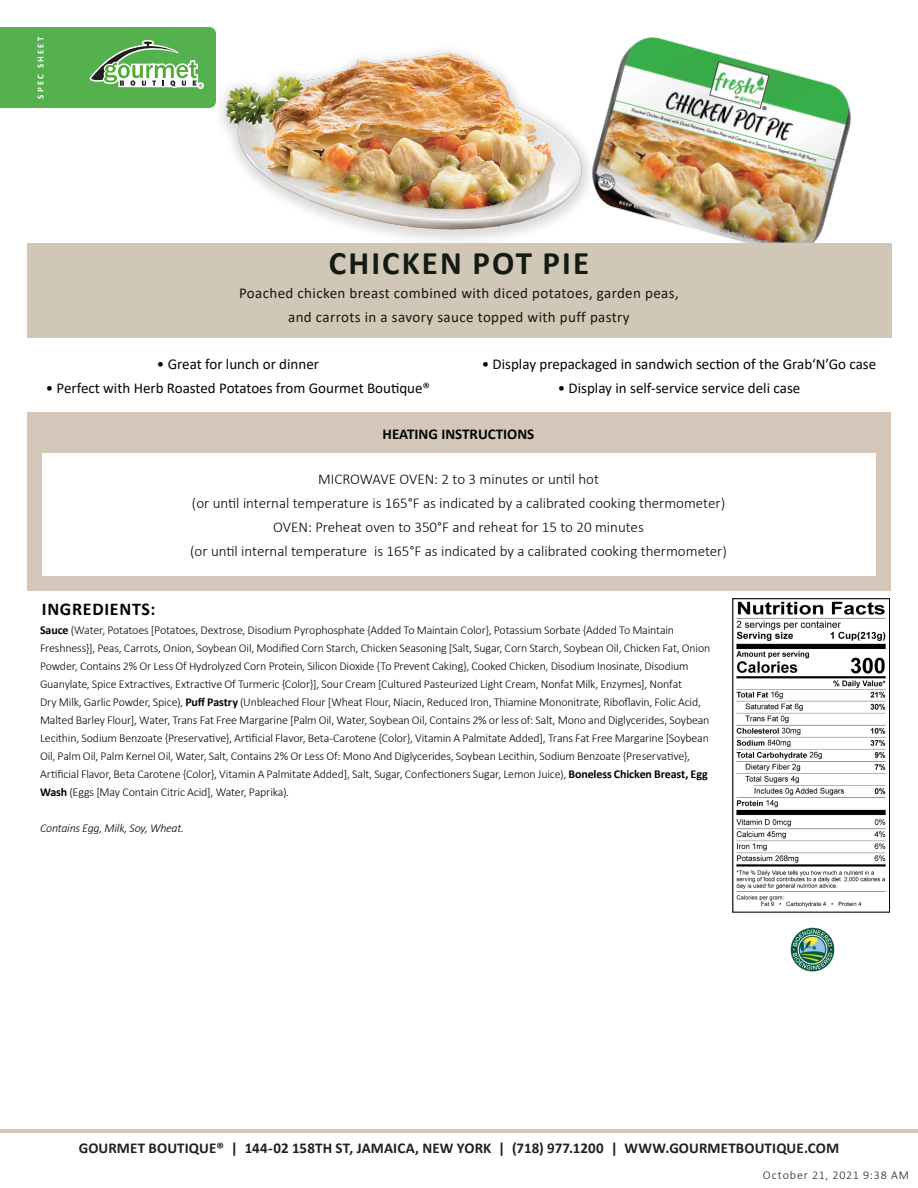
<style>
.page{position:relative;width:918px;height:1188px;background:#fff}
.page>*{position:absolute;margin:0;border:0;box-sizing:border-box;transform-origin:0 0}
.Product_Name{font:700 33px "Calibri";letter-spacing:.065em;color:#131b13}
.t1{font:700 18px "Calibri";letter-spacing:.04em;color:#040503}
.product_description{font:300 15px "Calibri";color:#040503}
.product_description-2{font:15px "Calibri";color:#040503}
.product_description-3{font:15px/24px "Calibri";letter-spacing:.025em;color:#131b13;text-align:center}
.t2{font:700 15px "Calibri";letter-spacing:.005em;color:#231f20}
.t3{font:700 15px "Calibri";color:#040503}
.product_description-4{font:300 12px/18px "Calibri";letter-spacing:-.015em;color:#040503}
.product_description-5{font:italic 300 12px "Calibri";letter-spacing:-.015em;color:#040503}
.t4{font:300 12px "Calibri";letter-spacing:.07em;color:#231f20}
.t5{font:700 9px "Calibri";letter-spacing:.245em;color:#fff}
.s1{font-weight:700}
</style>
<div class="page">
<img style="left:221px;top:50px;width:355px;height:190px">
<img style="left:576px;top:37px;width:275px;height:206px">
<div style="left:27px;top:412px;width:864px;height:179px;background:#d4c7b9"></div>
<hr style="left:0;top:1129px;width:918px;height:3px;background:#d4c7b9">
<div style="left:27px;top:243px;width:864px;height:95px;background:#d0c7b7"></div>
<svg style="left:0;top:27px;width:216px;height:81px"></svg>
<img style="left:736px;top:601px;width:150px;height:307px">
<div style="left:732px;top:598px;width:158px;height:315px;border:1px solid #040503"></div>
<div style="left:42px;top:454px;width:834px;height:122px;background:#fff"></div>
<img style="left:791px;top:928px;width:44px;height:44px">
<p class="t5" style="left:34px;top:99px;width:64px;rotate:-90deg">SPEC SHEET</p>
<p class="Product_Name" style="left:329px;top:240px;width:262px">CHICKEN POT PIE</p>
<p class="product_description-3" style="left:239px;top:281px;width:441px">Poached chicken breast combined with diced potatoes, garden peas, and carrots in a savory sauce topped with puff pastry</p>
<p class="product_description-2" style="left:157px;top:353px;width:164px">• Great for lunch or dinner</p>
<p class="product_description-2" style="left:46px;top:377px;width:386px">• Perfect with Herb Roasted Potatoes from Gourmet Boutique®</p>
<p class="product_description-2" style="left:482px;top:353px;width:396px">• Display prepackaged in sandwich section of the Grab‘N’Go case</p>
<p class="product_description-2" style="left:558px;top:377px;width:244px">• Display in self-service service deli case</p>
<p class="t3" style="left:383px;top:423px;width:153px">HEATING INSTRUCTIONS</p>
<h2 class="t1" style="left:42px;top:596px;width:115px">INGREDIENTS:</h2>
<p class="product_description" style="left:318px;top:470px;width:282px">MICROWAVE OVEN: 2 to 3 minutes or until hot</p>
<p class="product_description" style="left:192px;top:494px;width:535px">(or until internal temperature is 165°F as indicated by a calibrated cooking thermometer)</p>
<p class="product_description" style="left:273px;top:518px;width:372px">OVEN: Preheat oven to 350°F and reheat for 15 to 20 minutes</p>
<p class="product_description" style="left:190px;top:542px;width:538px">(or until internal temperature is 165°F as indicated by a calibrated cooking thermometer)</p>
<p class="product_description-4" style="left:40px;top:621px;width:672px"><span class="s1">Sauce</span> (Water, Potatoes [Potatoes, Dextrose, Disodium Pyrophosphate {Added To Maintain Color}, Potassium Sorbate {Added To Maintain Freshness}], Peas, Carrots, Onion, Soybean Oil, Modified Corn Starch, Chicken Seasoning [Salt, Sugar, Corn Starch, Soybean Oil, Chicken Fat, Onion Powder, Contains 2% Or Less Of Hydrolyzed Corn Protein, Silicon Dioxide {To Prevent Caking}, Cooked Chicken, Disodium Inosinate, Disodium Guanylate, Spice Extractives, Extractive Of Turmeric {Color}], Sour Cream [Cultured Pasteurized Light Cream, Nonfat Milk, Enzymes], Nonfat<br>Dry Milk, Garlic Powder, Spice), <span class="s1">Puff Pastry</span> (Unbleached Flour [Wheat Flour, Niacin, Reduced Iron, Thiamine Mononitrate, Riboflavin, Folic Acid, Malted Barley Flour], Water, Trans Fat Free Margarine [Palm Oil, Water, Soybean Oil, Contains 2% or less of: Salt, Mono and Diglycerides, Soybean Lecithin, Sodium Benzoate {Preservative}, Artificial Flavor, Beta-Carotene {Color}, Vitamin A Palmitate Added], Trans Fat Free Margarine [Soybean Oil, Palm Oil, Palm Kernel Oil, Water, Salt, Contains 2% Or Less Of: Mono And Diglycerides, Soybean Lecithin, Sodium Benzoate {Preservative}, Artificial Flavor, Beta Carotene {Color}, Vitamin A Palmitate Added], Salt, Sugar, Confectioners Sugar, Lemon Juice), <span class="s1">Boneless Chicken Breast, Egg Wash</span> (Eggs [May Contain Citric Acid], Water, Paprika).</p>
<p class="product_description-5" style="left:40px;top:820px;width:146px">Contains Egg, Milk, Soy, Wheat.</p>
<p class="t2" style="left:79px;top:1138px;width:762px">GOURMET BOUTIQUE® | 144-02 158TH ST, JAMAICA, NEW YORK | (718) 977.1200 | WWW.GOURMETBOUTIQUE.COM</p>
<p class="t4" style="left:763px;top:1168px;width:147px">October 21, 2021 9:38 AM</p>
</div>
